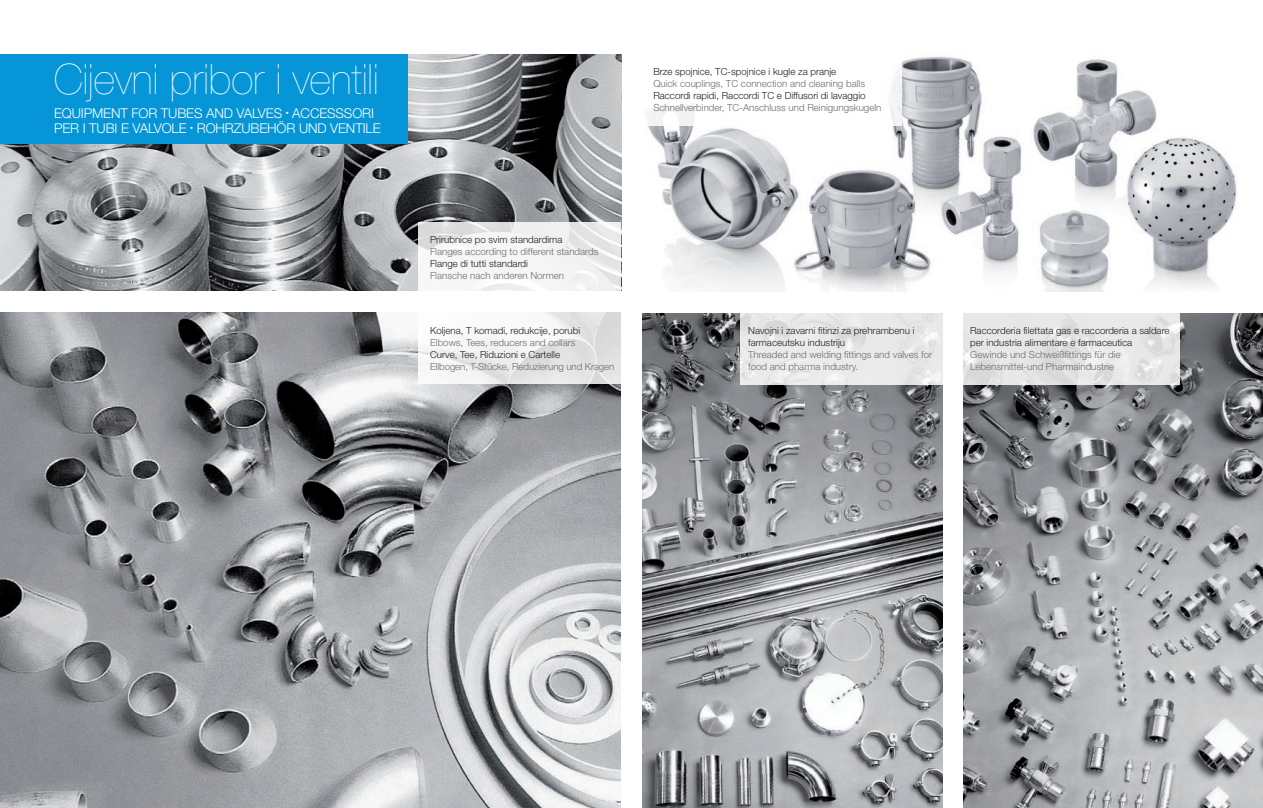
<style>
.page{position:relative;width:1263px;height:808px;background:#fff}
.page>*{position:absolute;margin:0;border:0;box-sizing:border-box;transform-origin:0 0}
.t1{font:200 42px "Helvetica Neue X";color:#fff}
.t2{font:300 13.5px "Helvetica Neue X";letter-spacing:-.01em;color:#fff}
.t3{font:300 9.75px/12px "Helvetica Neue X";color:#6c6d70}
.t4{font:300 9.75px/12px "Helvetica Neue X";color:#231f20}
</style>
<div class="page">
<img style="left:0;top:313px;width:621px;height:495px">
<img style="left:963px;top:313px;width:300px;height:495px">
<img style="left:642px;top:313px;width:300px;height:495px">
<img style="left:0;top:54px;width:621px;height:237px">
<img style="left:648px;top:56px;width:589px;height:236px">
<div style="left:0;top:54px;width:408px;height:89px;background:#0696d7"></div>
<svg style="left:418px;top:223px;width:203px;height:68px;fill:#f4f5f5"></svg>
<svg style="left:418px;top:313px;width:203px;height:71px"></svg>
<svg style="left:740px;top:313px;width:203px;height:71px;background:#e7e8e8"></svg>
<svg style="left:963px;top:313px;width:216px;height:71px;background:#e4e5e5"></svg>
<div style="left:640px;top:54px;width:261px;height:71px;background:#fff"></div>
<p class="t1" style="left:54px;top:55px;width:326px">Cijevni pribor i ventili</p>
<p class="t2" style="left:54px;top:105px;width:322px">EQUIPMENT FOR TUBES AND VALVES <sup>•</sup> ACCESSSORI</p>
<p class="t2" style="left:54px;top:120px;width:328px">PER I TUBI E VALVOLE <sup>•</sup> ROHRZUBEHÖR UND VENTILE</p>
<p class="t4" style="left:653px;top:65px;width:184px">Brze spojnice, TC-spojnice i kugle za pranje</p>
<p class="t3" style="left:653px;top:77px;width:213px">Quick couplings, TC connection and cleaning balls</p>
<p class="t4" style="left:653px;top:89px;width:214px">Raccordi rapidi, Raccordi TC e Diffusori di lavaggio</p>
<p class="t3" style="left:653px;top:101px;width:230px">Schnellverbinder, TC-Anschluss und Reinigungskugeln</p>
<p class="t4" style="left:430px;top:234px;width:134px">Prirubnice po svim standardima</p>
<p class="t3" style="left:430px;top:246px;width:170px">Flanges according to different standards</p>
<p class="t4" style="left:430px;top:258px;width:99px">Flange di tutti standardi</p>
<p class="t3" style="left:430px;top:270px;width:136px">Flansche nach anderen Normen</p>
<p class="t4" style="left:430px;top:324px;width:152px">Koljena, T komadi, redukcije, porubi</p>
<p class="t3" style="left:430px;top:336px;width:147px">Elbows, Tees, reducers and collars</p>
<p class="t4" style="left:430px;top:348px;width:132px">Curve, Tee, Riduzioni e Cartelle</p>
<p class="t3" style="left:430px;top:360px;width:186px">Ellbogen, T-Stücke, Reduzierung und Kragen</p>
<p class="t4" style="left:748px;top:324px;width:168px">Navojni i zavarni fitinzi za prehrambenu i farmaceutsku industriju</p>
<p class="t3" style="left:748px;top:348px;width:186px">Threaded and welding fittings and valves for food and pharma industry.</p>
<p class="t4" style="left:970px;top:324px;width:201px">Raccorderia filettata gas e raccorderia a saldare per industria alimentare e farmaceutica</p>
<p class="t3" style="left:970px;top:348px;width:152px">Gewinde und Schweißfittings für die<br>Lebensmittel-und Pharmaindustrie</p>
</div>
